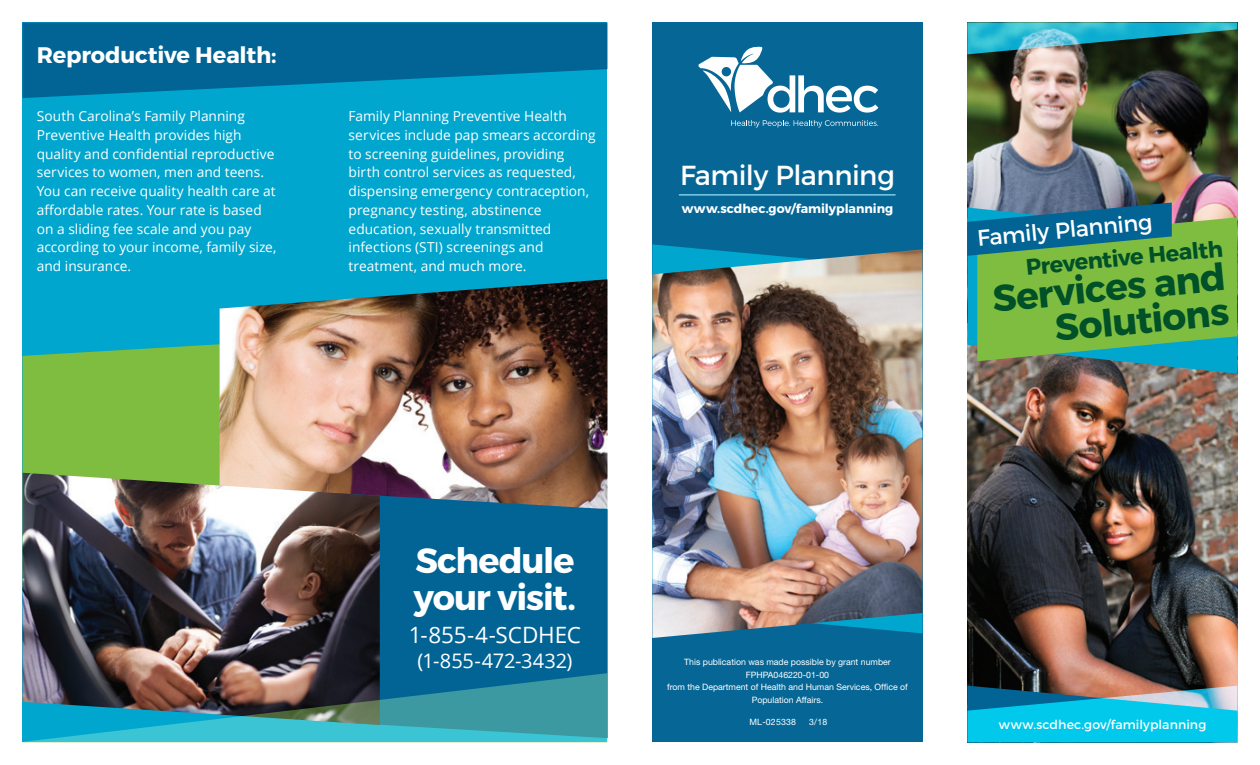
<style>
.page{position:relative;width:1260px;height:765px;background:#fff}
.page>*{position:absolute;margin:0;border:0;box-sizing:border-box;transform-origin:0 0}
.t1{font:700 37.5px/35.4px "Montserrat";color:#005127;text-align:right}
.t2{font:700 35px/36.2px "Montserrat";letter-spacing:-.035em;color:#fff}
.t3{font:27.5px "Montserrat";letter-spacing:-.015em;color:#fff}
.t4{font:700 22.5px "Montserrat";letter-spacing:-.01em;color:#fff}
.t5{font:700 22.5px "Montserrat";color:#005127}
.t6{font:22.5px "Montserrat";color:#fff}
.t7{font:22.5px "Open Sans";letter-spacing:-.005em;color:#fff}
.t8{font:20px "Open Sans";letter-spacing:-.005em;color:#fff}
.t9{font:13.75px/18.8px "Open Sans";color:#fff}
.t10{font:700 12.5px "Montserrat";color:#fff}
.t11{font:12.5px "Montserrat";letter-spacing:.01em;color:#fff}
.t12{font:8.75px/12.5px "Helvetica Neue LT";color:#fff;text-align:center}
.t13{font:8.75px "Helvetica Neue LT";letter-spacing:.02em;color:#fff}
</style>
<div class="page">
<div style="left:22px;top:22px;width:586px;height:720px;background:#00a6ce"></div>
<div style="left:652px;top:22px;width:270px;height:720px;background:#016495"></div>
<svg style="left:22px;top:23px;width:585px;height:75px;fill:#016495"></svg>
<img style="left:967px;top:301px;width:271px;height:441px">
<svg style="left:698px;top:47px;width:180px;height:66px"></svg>
<svg style="left:731px;top:120px;width:147px;height:7px"></svg>
<hr style="left:679px;top:194px;width:217px;height:2px;background:#78cbe4">
<svg style="left:967px;top:686px;width:270px;height:57px;background:#24b1cd"></svg>
<img style="left:967px;top:54px;width:270px;height:148px">
<svg style="left:968px;top:361px;width:269px;height:13px;background:#597275"></svg>
<img style="left:652px;top:249px;width:270px;height:389px">
<svg style="left:967px;top:202px;width:270px;height:159px;background:#5fa661"></svg>
<svg style="left:967px;top:22px;width:270px;height:32px;background:#338a90"></svg>
<svg style="left:22px;top:340px;width:198px;height:133px;background:#73ba4d"></svg>
<img style="left:220px;top:279px;width:388px;height:214px">
<div style="left:380px;top:493px;width:228px;height:245px;background:#016495"></div>
<img style="left:22px;top:473px;width:358px;height:200px">
<svg style="left:22px;top:673px;width:585px;height:69px;background:#3d8490"></svg>
<h3 class="t4" style="left:37px;top:41px;width:241px">Reproductive Health:</h3>
<p class="t9" style="left:37px;top:106px;width:241px">South Carolina’s Family Planning Preventive Health provides high quality and confidential reproductive services to women, men and teens.<br>You can receive quality health care at affordable rates. Your rate is based on a sliding fee scale and you pay according to your income, family size, and insurance.</p>
<p class="t9" style="left:349px;top:106px;width:249px">Family Planning Preventive Health services include pap smears according to screening guidelines, providing birth control services as requested, dispensing emergency contraception, pregnancy testing, abstinence education, sexually transmitted infections (STI) screenings and treatment, and much more.</p>
<h3 class="t3" style="left:680px;top:158px;width:216px">Family Planning</h3>
<p class="t10" style="left:682px;top:201px;width:213px">www.scdhec.gov/familyplanning</p>
<h3 class="t6" style="left:976px;top:224px;width:177px;rotate:-5deg">Family Planning</h3>
<h3 class="t5" style="left:1025px;top:253px;width:199px;rotate:-5deg">Preventive Health</h3>
<h1 class="t1" style="left:991px;top:283px;width:236px;rotate:-6deg">Services and<br>Solutions</h1>
<h2 class="t2" style="left:414px;top:543px;width:163px">Schedule your visit.</h2>
<h3 class="t7" style="left:409px;top:620px;width:174px">1-855-4-SCDHEC</h3>
<h3 class="t8" style="left:417px;top:647px;width:157px">(1-855-472-3432)</h3>
<p class="t12" style="left:667px;top:656px;width:242px">This publication was made possible by grant number FPHPA046220-01-00<br>from the Department of Health and Human Services, Office of Population Affairs.</p>
<p class="t13" style="left:750px;top:717px;width:48px">ML-025338</p>
<p class="t12" style="left:809px;top:715px;width:20px">3/18</p>
<p class="t11" style="left:999px;top:717px;width:209px">www.scdhec.gov/familyplanning</p>
</div>
